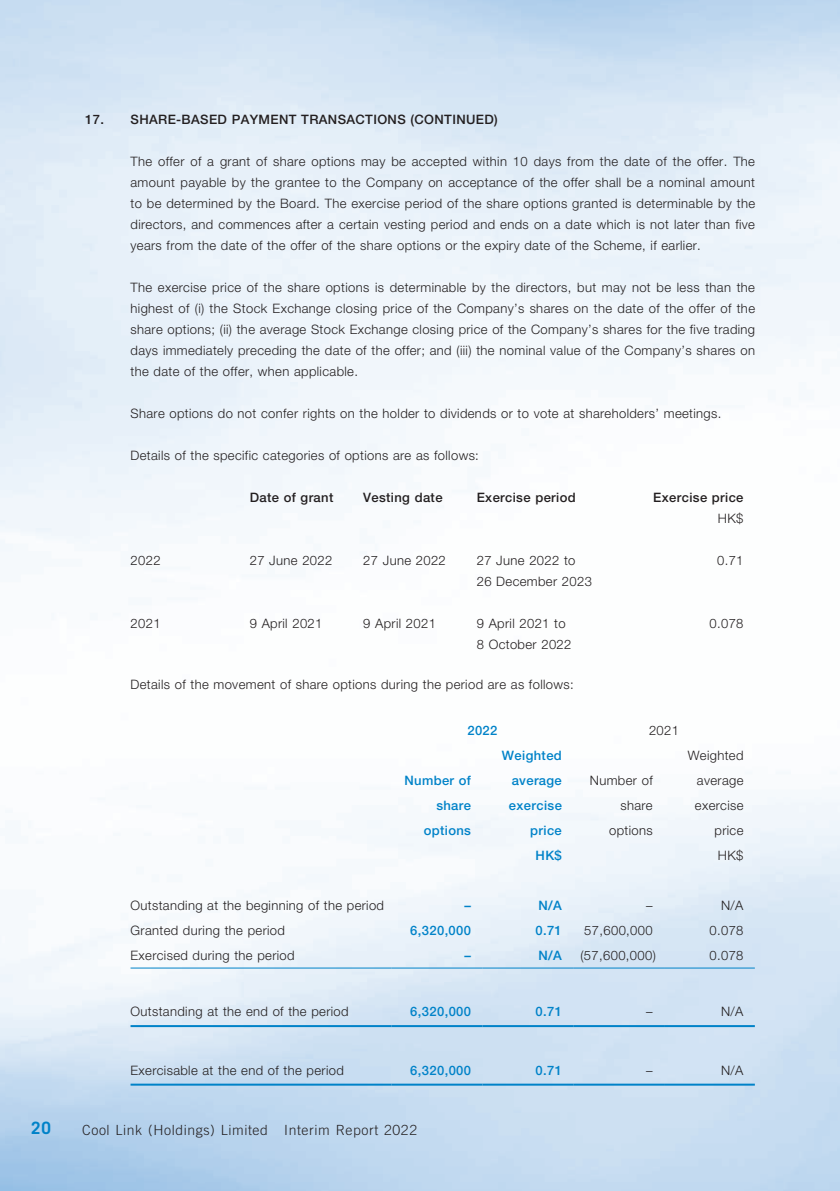
<style>
.page{position:relative;width:840px;height:1191px;background:#fff}
.page>*{position:absolute;margin:0;border:0;box-sizing:border-box;transform-origin:0 0}
.t1{font:700 17px "Trade Gothic LT Std";color:#0082c8}
.t2{font:300 14px "Trade Gothic LT Std";letter-spacing:.04em;color:#231f20}
.t3{font:300 13px/21px "Helvetica Neue LT Std";letter-spacing:.03em;color:#231f20;text-align:justify}
.t4{font:500 13px/25px "Helvetica Neue LT Std";letter-spacing:.03em;color:#0082c8;text-align:right}
.t5{font:500 13px "Helvetica Neue LT Std";letter-spacing:.03em;color:#231f20}
</style>
<div class="page">
<img style="left:0;top:0;width:839px;height:1191px">
<hr style="left:130px;top:967px;width:261px;height:1px;background:#0082c8">
<hr style="left:391px;top:967px;width:91px;height:1px;background:#0082c8">
<hr style="left:482px;top:967px;width:91px;height:1px;background:#0082c8">
<hr style="left:573px;top:967px;width:90px;height:1px;background:#0082c8">
<hr style="left:663px;top:967px;width:91px;height:1px;background:#0082c8">
<hr style="left:130px;top:1025px;width:261px;height:2px;background:#0082c8">
<hr style="left:391px;top:1025px;width:91px;height:2px;background:#0082c8">
<hr style="left:482px;top:1025px;width:91px;height:2px;background:#0082c8">
<hr style="left:573px;top:1025px;width:90px;height:2px;background:#0082c8">
<hr style="left:663px;top:1025px;width:91px;height:2px;background:#0082c8">
<hr style="left:130px;top:1083px;width:261px;height:2px;background:#0082c8">
<hr style="left:391px;top:1083px;width:91px;height:2px;background:#0082c8">
<hr style="left:482px;top:1083px;width:91px;height:2px;background:#0082c8">
<hr style="left:573px;top:1083px;width:90px;height:2px;background:#0082c8">
<hr style="left:663px;top:1083px;width:91px;height:2px;background:#0082c8">
<p class="t5" style="left:85px;top:112px;width:414px">17. SHARE-BASED PAYMENT TRANSACTIONS (CONTINUED)</p>
<p class="t3" style="left:130px;top:151px;width:625px">The offer of a grant of share options may be accepted within 10 days from the date of the offer. The amount payable by the grantee to the Company on acceptance of the offer shall be a nominal amount to be determined by the Board. The exercise period of the share options granted is determinable by the directors, and commences after a certain vesting period and ends on a date which is not later than five years from the date of the offer of the share options or the expiry date of the Scheme, if earlier.</p>
<p class="t3" style="left:130px;top:277px;width:625px">The exercise price of the share options is determinable by the directors, but may not be less than the highest of (i) the Stock Exchange closing price of the Company’s shares on the date of the offer of the share options; (ii) the average Stock Exchange closing price of the Company’s shares for the five trading days immediately preceding the date of the offer; and (iii) the nominal value of the Company’s shares on the date of the offer, when applicable.</p>
<p class="t3" style="left:130px;top:403px;width:592px">Share options do not confer rights on the holder to dividends or to vote at shareholders’ meetings.</p>
<p class="t3" style="left:130px;top:445px;width:350px">Details of the specific categories of options are as follows:</p>
<p class="t5" style="left:249px;top:490px;width:85px">Date of grant</p>
<p class="t5" style="left:363px;top:490px;width:81px">Vesting date</p>
<p class="t5" style="left:476px;top:490px;width:100px">Exercise period</p>
<p class="t5" style="left:653px;top:490px;width:92px">Exercise price</p>
<p class="t3" style="left:717px;top:508px;width:27px">HK$</p>
<p class="t3" style="left:130px;top:550px;width:32px">2022</p>
<p class="t3" style="left:249px;top:550px;width:84px">27 June 2022</p>
<p class="t3" style="left:363px;top:550px;width:84px">27 June 2022</p>
<p class="t3" style="left:476px;top:550px;width:117px">27 June 2022 to<br>26 December 2023</p>
<p class="t3" style="left:716px;top:550px;width:28px">0.71</p>
<p class="t3" style="left:130px;top:613px;width:32px">2021</p>
<p class="t3" style="left:249px;top:613px;width:74px">9 April 2021</p>
<p class="t3" style="left:363px;top:613px;width:74px">9 April 2021</p>
<p class="t3" style="left:476px;top:613px;width:96px">9 April 2021 to<br>8 October 2022</p>
<p class="t3" style="left:709px;top:613px;width:35px">0.078</p>
<p class="t3" style="left:130px;top:674px;width:444px">Details of the movement of share options during the period are as follows:</p>
<p class="t4" style="left:467px;top:718px;width:32px">2022</p>
<p class="t3" style="left:648px;top:720px;width:32px">2021</p>
<p class="t4" style="left:404px;top:768px;width:68px">Number of share options</p>
<p class="t4" style="left:501px;top:743px;width:61px">Weighted average exercise price</p>
<p class="t3" style="left:589px;top:768px;width:64px;line-height:25px;text-align:right">Number of share options</p>
<p class="t3" style="left:687px;top:743px;width:57px;line-height:25px;text-align:right">Weighted average exercise price</p>
<p class="t4" style="left:535px;top:843px;width:28px">HK$</p>
<p class="t3" style="left:717px;top:845px;width:27px">HK$</p>
<p class="t3" style="left:130px;top:895px;width:255px">Outstanding at the beginning of the period</p>
<p class="t4" style="left:464px;top:893px;width:8px">–</p>
<p class="t4" style="left:538px;top:893px;width:25px">N/A</p>
<p class="t3" style="left:645px;top:895px;width:8px">–</p>
<p class="t3" style="left:720px;top:895px;width:24px">N/A</p>
<p class="t3" style="left:130px;top:920px;width:156px">Granted during the period</p>
<p class="t4" style="left:410px;top:918px;width:62px">6,320,000</p>
<p class="t4" style="left:535px;top:918px;width:28px">0.71</p>
<p class="t3" style="left:584px;top:920px;width:70px">57,600,000</p>
<p class="t3" style="left:709px;top:920px;width:35px">0.078</p>
<p class="t3" style="left:130px;top:945px;width:165px">Exercised during the period</p>
<p class="t4" style="left:464px;top:943px;width:8px">–</p>
<p class="t4" style="left:538px;top:943px;width:25px">N/A</p>
<p class="t3" style="left:580px;top:945px;width:77px">(57,600,000)</p>
<p class="t3" style="left:709px;top:945px;width:35px">0.078</p>
<p class="t3" style="left:130px;top:1001px;width:219px">Outstanding at the end of the period</p>
<p class="t4" style="left:410px;top:999px;width:62px">6,320,000</p>
<p class="t4" style="left:535px;top:999px;width:28px">0.71</p>
<p class="t3" style="left:645px;top:1001px;width:8px">–</p>
<p class="t3" style="left:720px;top:1001px;width:24px">N/A</p>
<p class="t3" style="left:130px;top:1059px;width:215px">Exercisable at the end of the period</p>
<p class="t4" style="left:410px;top:1057px;width:62px">6,320,000</p>
<p class="t4" style="left:535px;top:1057px;width:28px">0.71</p>
<p class="t3" style="left:645px;top:1059px;width:8px">–</p>
<p class="t3" style="left:720px;top:1059px;width:24px">N/A</p>
<h1 class="t1" style="left:31px;top:1117px;width:21px">20</h1>
<p class="t2" style="left:82px;top:1121px;width:336px">Cool Link (Holdings) Limited Interim Report 2022</p>
</div>
